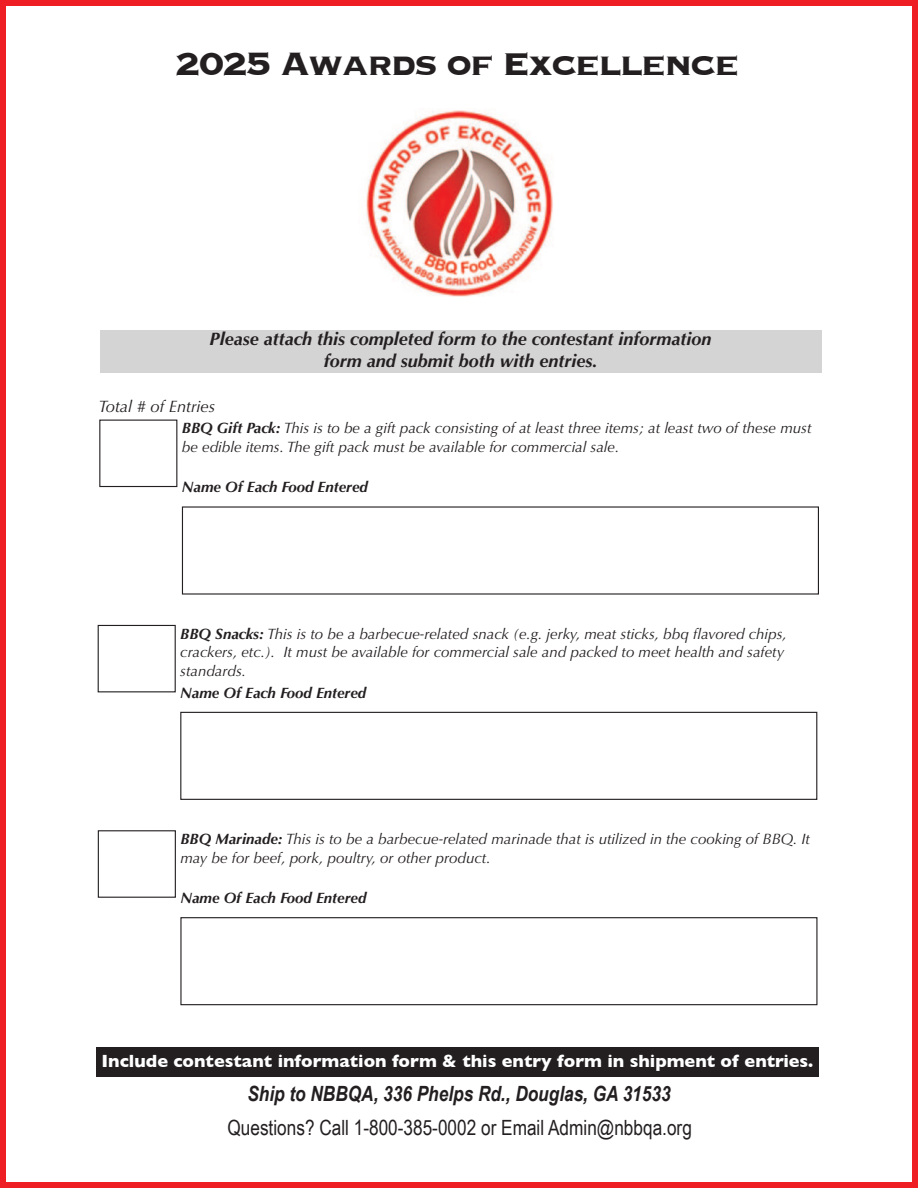
<style>
.page{position:relative;width:918px;height:1188px;background:#fff}
.page>*{position:absolute;margin:0;border:0;box-sizing:border-box;transform-origin:0 0}
.t1{font:700 42px "Copperplate";letter-spacing:-.05em;color:#231f20}
.t2{font:21px "Arial Narrow";color:#231f20}
.t3{font:italic 700 21px "Arial Narrow";color:#231f20}
.t4{font:italic 700 18px "Optima";color:#231f20}
.t5{font:700 18px "Gill Sans";color:#fff}
.t6{font:italic 16.5px "Optima";color:#231f20}
.t7{font:italic 15px/18.6px "Optima";color:#231f20}
.t8{font:italic 700 15px "Optima";color:#231f20}
.s1{font-weight:700}
</style>
<div class="page">
<div style="left:0;top:0;width:918px;height:1188px;border:6px solid #ee1e24"></div>
<div style="left:100px;top:330px;width:721px;height:43px;background:#d5d4d5"></div>
<img style="left:366px;top:110px;width:187px;height:187px">
<div style="left:96px;top:1047px;width:723px;height:30px;background:#231f20"></div>
<div style="left:180px;top:712px;width:637px;height:88px;border:1px solid #231f20"></div>
<div style="left:98px;top:625px;width:78px;height:67px;border:1px solid #231f20"></div>
<div style="left:180px;top:917px;width:637px;height:88px;border:1px solid #231f20"></div>
<div style="left:98px;top:830px;width:78px;height:68px;border:1px solid #231f20"></div>
<p class="t1" style="left:175px;top:43px;width:566px">2025 Awards of Excellence</p>
<p class="t4" style="left:210px;top:328px;width:504px">Please attach this completed form to the contestant information</p>
<p class="t4" style="left:324px;top:350px;width:275px">form and submit both with entries.</p>
<p class="t6" style="left:98px;top:397px;width:118px">Total # of Entries</p>
<p class="t7" style="left:182px;top:419px;width:631px"><span class="s1">BBQ Gift Pack:</span> This is to be a gift pack consisting of at least three items; at least two of these must be edible items. The gift pack must be available for commercial sale.</p>
<p class="t8" style="left:182px;top:478px;width:188px">Name Of Each Food Entered</p>
<p class="t7" style="left:180px;top:624px;width:608px"><span class="s1">BBQ Snacks:</span> This is to be a barbecue-related snack (e.g. jerky, meat sticks, bbq flavored chips, crackers, etc.). It must be available for commercial sale and packed to meet health and safety standards.</p>
<p class="t8" style="left:180px;top:684px;width:188px">Name Of Each Food Entered</p>
<p class="t7" style="left:180px;top:830px;width:631px"><span class="s1">BBQ Marinade:</span> This is to be a barbecue-related marinade that is utilized in the cooking of BBQ. It may be for beef, pork, poultry, or other product.</p>
<p class="t8" style="left:180px;top:889px;width:188px">Name Of Each Food Entered</p>
<p class="t5" style="left:101px;top:1050px;width:713px">Include contestant information form &amp; this entry form in shipment of entries.</p>
<p class="t3" style="left:247px;top:1081px;width:425px">Ship to NBBQA, 336 Phelps Rd., Douglas, GA 31533</p>
<p class="t2" style="left:227px;top:1115px;width:466px">Questions? Call 1-800-385-0002 or Email Admin@nbbqa.org</p>
</div>
